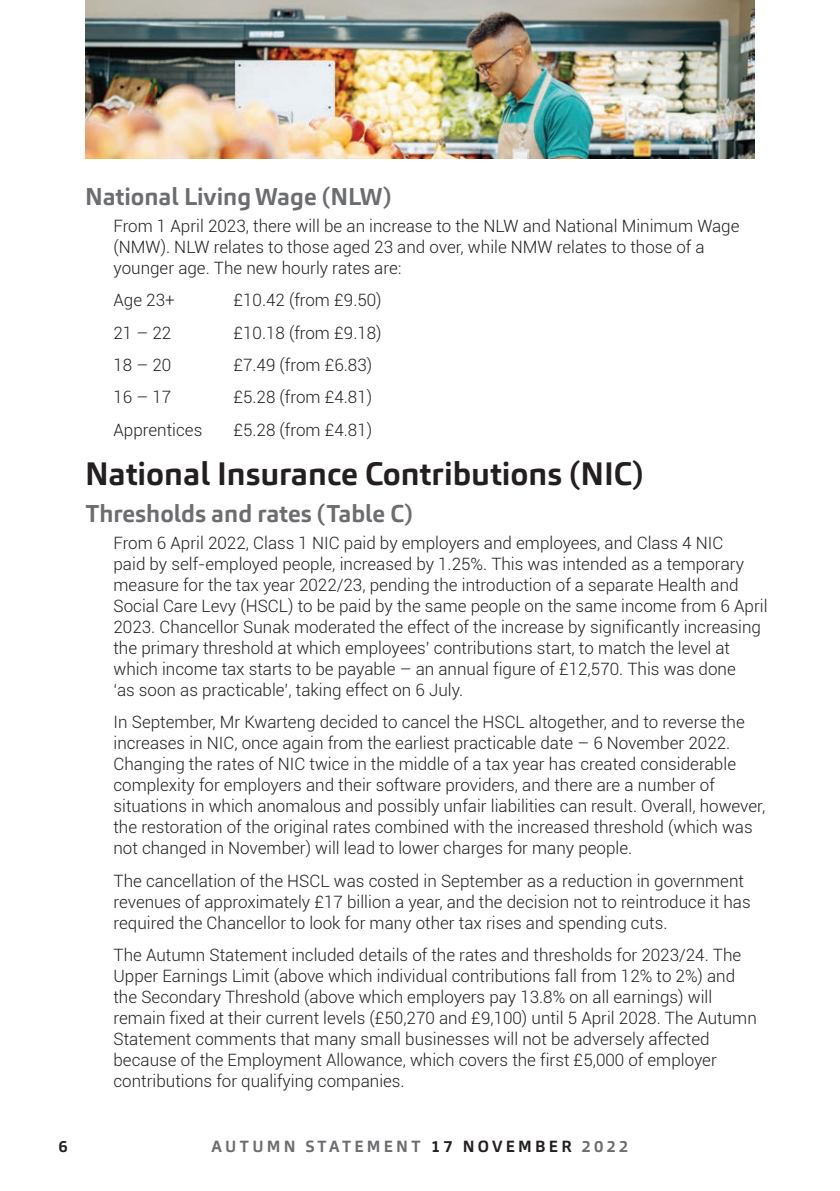
<style>
.page{position:relative;width:840px;height:1191px;background:#fff}
.page>*{position:absolute;margin:0;border:0;box-sizing:border-box;transform-origin:0 0}
.t1{font:700 32px "Carnac";color:#231f20}
.t2{font:700 24px "Carnac";color:#6c6d70}
.t3{font:300 17px/21px "Roboto";color:#231f20}
.t4{font:700 16px "Carnac";letter-spacing:.2em;color:#6c6d70}
.t5{font:700 16px "Carnac";color:#231f20}
.s1{color:#231f20}
</style>
<div class="page">
<img style="left:85px;top:0;width:669px;height:159px">
<h2 class="t2" style="left:85px;top:181px;width:308px">National Living Wage (NLW)</h2>
<p class="t3" style="left:113px;top:215px;width:627px">From 1 April 2023, there will be an increase to the NLW and National Minimum Wage (NMW). NLW relates to those aged 23 and over, while NMW relates to those of a younger age. The new hourly rates are:</p>
<p class="t3" style="left:113px;top:289px;width:63px">Age 23+</p>
<p class="t3" style="left:233px;top:289px;width:150px">£10.42 (from £9.50)</p>
<p class="t3" style="left:113px;top:321px;width:59px">21 – 22</p>
<p class="t3" style="left:233px;top:321px;width:150px">£10.18 (from £9.18)</p>
<p class="t3" style="left:113px;top:354px;width:59px">18 – 20</p>
<p class="t3" style="left:233px;top:354px;width:140px">£7.49 (from £6.83)</p>
<p class="t3" style="left:113px;top:386px;width:59px">16 – 17</p>
<p class="t3" style="left:233px;top:386px;width:140px">£5.28 (from £4.81)</p>
<p class="t3" style="left:113px;top:418px;width:90px">Apprentices</p>
<p class="t3" style="left:233px;top:418px;width:140px">£5.28 (from £4.81)</p>
<h1 class="t1" style="left:85px;top:453px;width:560px">National Insurance Contributions (NIC)</h1>
<h2 class="t2" style="left:85px;top:498px;width:329px">Thresholds and rates (Table C)</h2>
<p class="t3" style="left:113px;top:532px;width:655px">From 6 April 2022, Class 1 NIC paid by employers and employees, and Class 4 NIC<br>paid by self-employed people, increased by 1.25%. This was intended as a temporary measure for the tax year 2022/23, pending the introduction of a separate Health and Social Care Levy (HSCL) to be paid by the same people on the same income from 6 April 2023. Chancellor Sunak moderated the effect of the increase by significantly increasing the primary threshold at which employees’ contributions start, to match the level at which income tax starts to be payable – an annual figure of £12,570. This was done<br>‘as soon as practicable’, taking effect on 6 July.</p>
<p class="t3" style="left:113px;top:711px;width:653px">In September, Mr Kwarteng decided to cancel the HSCL altogether, and to reverse the increases in NIC, once again from the earliest practicable date – 6 November 2022.<br>Changing the rates of NIC twice in the middle of a tax year has created considerable complexity for employers and their software providers, and there are a number of situations in which anomalous and possibly unfair liabilities can result. Overall, however, the restoration of the original rates combined with the increased threshold (which was not changed in November) will lead to lower charges for many people.</p>
<p class="t3" style="left:113px;top:869px;width:638px">The cancellation of the HSCL was costed in September as a reduction in government revenues of approximately £17 billion a year, and the decision not to reintroduce it has required the Chancellor to look for many other tax rises and spending cuts.</p>
<p class="t3" style="left:113px;top:944px;width:644px">The Autumn Statement included details of the rates and thresholds for 2023/24. The Upper Earnings Limit (above which individual contributions fall from 12% to 2%) and the Secondary Threshold (above which employers pay 13.8% on all earnings) will remain fixed at their current levels (£50,270 and £9,100) until 5 April 2028. The Autumn Statement comments that many small businesses will not be adversely affected because of the Employment Allowance, which covers the first £5,000 of employer contributions for qualifying companies.</p>
<p class="t5" style="left:59px;top:1136px;width:11px">6</p>
<p class="t4" style="left:211px;top:1136px;width:418px">AUTUMN STATEMENT <span class="s1">17 NOVEMBER</span> 2022</p>
</div>
